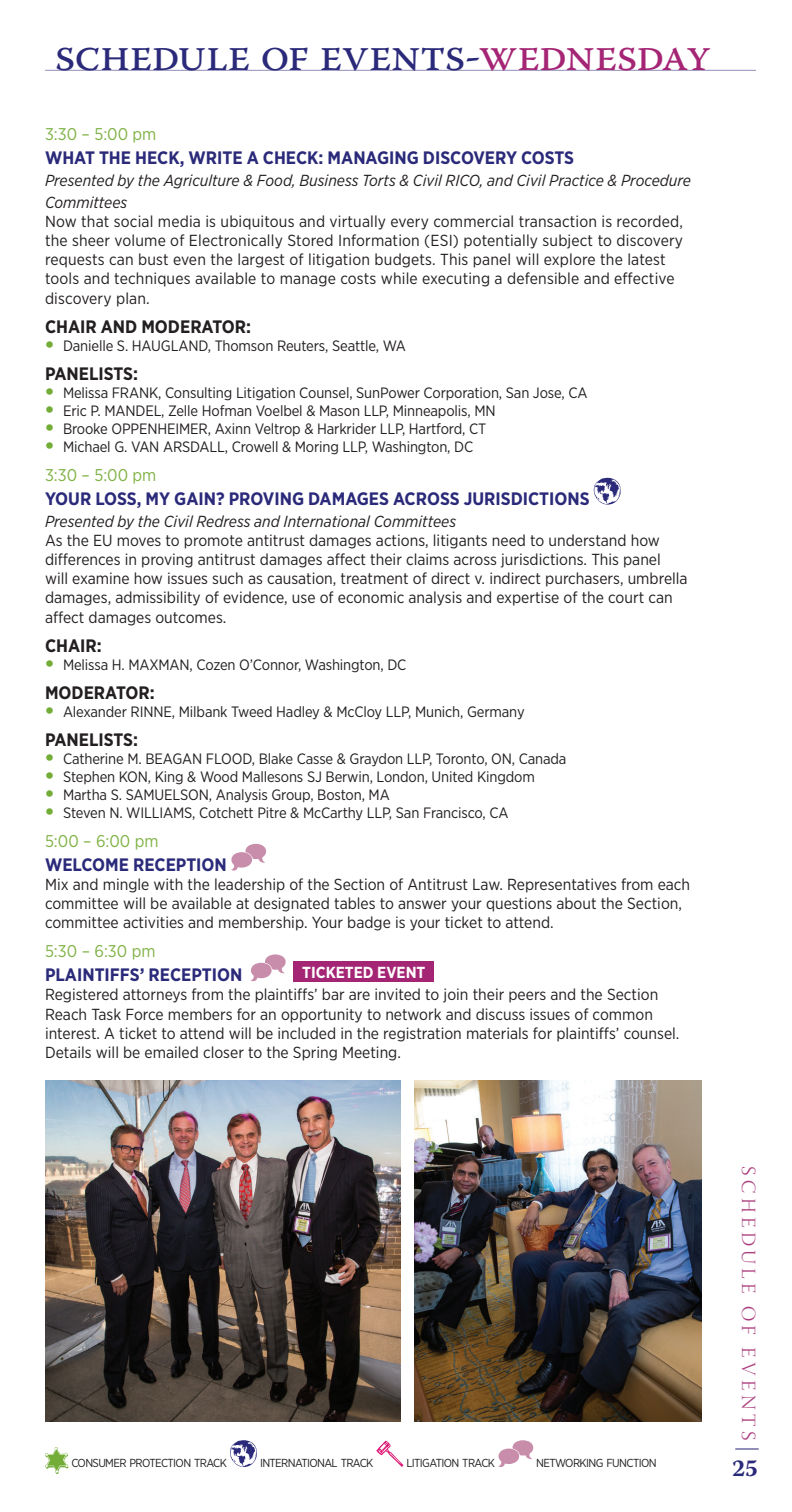
<style>
.page{position:relative;width:792px;height:1512px;background:#fff}
.page>*{position:absolute;margin:0;border:0;box-sizing:border-box;transform-origin:0 0}
.t1{font:46px "Warnock Pro";letter-spacing:-.025em;color:#2b2a7a}
.t2{font:700 24px "Warnock Pro";color:#2b2a7a}
.t3{font:20px "Warnock Pro Light Disp";letter-spacing:.22em;color:#ab3e7e}
.t4{font:700 18px "Gotham Narrow";color:#2b2a7a}
.t5{font:700 18px "Gotham Narrow";color:#231f20}
.t6{font:17px "Gotham Narrow";color:#80b246}
.t7{font:16px/19.2px "Gotham Narrow";color:#231f20}
.t8{font:italic 16px/22px "Gotham Narrow";color:#231f20}
.t9{font:700 16px "Gotham Narrow";color:#fff}
.t10{font:15px "Gotham Narrow";letter-spacing:-.01em;color:#231f20}
.t11{font:11.6px "Gotham Narrow";letter-spacing:-.055em;color:#231f20}
.s1{color:#a52575}
.s2{font-family:"Trade Gothic LT Std";font-size:18px;color:#73ac37}
</style>
<div class="page">
<hr style="left:45px;top:70px;width:711px;height:1px;background:#928eba">
<hr style="left:735px;top:1448px;width:24px;height:2px;background:#928eba">
<svg style="left:45px;top:1447px;width:24px;height:27px"></svg>
<svg style="left:230px;top:1440px;width:27px;height:27px"></svg>
<svg style="left:376px;top:1441px;width:27px;height:26px"></svg>
<svg style="left:498px;top:1440px;width:35px;height:27px"></svg>
<svg style="left:593px;top:478px;width:28px;height:27px"></svg>
<svg style="left:231px;top:844px;width:35px;height:27px"></svg>
<svg style="left:250px;top:954px;width:36px;height:27px"></svg>
<div style="left:294px;top:961px;width:140px;height:20px;background:#a52575"></div>
<img style="left:45px;top:1080px;width:355px;height:341px">
<img style="left:414px;top:1080px;width:288px;height:341px">
<h1 class="t1" style="left:55px;top:27px;width:658px">schedule of events-<span class="s1">wednesday</span></h1>
<p class="t6" style="left:45px;top:123px;width:113px">3:30 – 5:00 pm</p>
<p class="t4" style="left:45px;top:146px;width:531px">WHAT THE HECK, WRITE A CHECK: MANAGING DISCOVERY COSTS</p>
<p class="t8" style="left:45px;top:169px;width:648px">Presented by the Agriculture &amp; Food, Business Torts &amp; Civil RICO, and Civil Practice &amp; Procedure<br>Committees</p>
<p class="t7" style="left:45px;top:211px;width:640px">Now that social media is ubiquitous and virtually every commercial transaction is recorded, the sheer volume of Electronically Stored Information (ESI) potentially subject to discovery requests can bust even the largest of litigation budgets. This panel will explore the latest tools and techniques available to manage costs while executing a defensible and effective discovery plan.</p>
<p class="t5" style="left:45px;top:315px;width:208px">CHAIR AND MODERATOR:</p>
<p class="t10" style="left:45px;top:336px;width:362px"><span class="s2">•</span> Danielle S. HAUGLAND, Thomson Reuters, Seattle, WA</p>
<p class="t5" style="left:45px;top:362px;width:95px">PANELISTS:</p>
<p class="t10" style="left:45px;top:383px;width:544px"><span class="s2">•</span> Melissa FRANK, Consulting Litigation Counsel, SunPower Corporation, San Jose, CA</p>
<p class="t10" style="left:45px;top:401px;width:452px"><span class="s2">•</span> Eric P. MANDEL, Zelle Hofman Voelbel &amp; Mason LLP, Minneapolis, MN</p>
<p class="t10" style="left:45px;top:419px;width:443px"><span class="s2">•</span> Brooke OPPENHEIMER, Axinn Veltrop &amp; Harkrider LLP, Hartford, CT</p>
<p class="t10" style="left:45px;top:437px;width:430px"><span class="s2">•</span> Michael G. VAN ARSDALL, Crowell &amp; Moring LLP, Washington, DC</p>
<p class="t6" style="left:45px;top:464px;width:113px">3:30 – 5:00 pm</p>
<p class="t4" style="left:45px;top:487px;width:546px">YOUR LOSS, MY GAIN? PROVING DAMAGES ACROSS JURISDICTIONS</p>
<p class="t8" style="left:45px;top:510px;width:413px">Presented by the Civil Redress and International Committees</p>
<p class="t7" style="left:45px;top:530px;width:644px">As the EU moves to promote antitrust damages actions, litigants need to understand how differences in proving antitrust damages affect their claims across jurisdictions. This panel will examine how issues such as causation, treatment of direct v. indirect purchasers, umbrella damages, admissibility of evidence, use of economic analysis and expertise of the court can affect damages outcomes.</p>
<p class="t5" style="left:45px;top:634px;width:58px">CHAIR:</p>
<p class="t10" style="left:45px;top:655px;width:363px"><span class="s2">•</span> Melissa H. MAXMAN, Cozen O’Connor, Washington, DC</p>
<p class="t5" style="left:45px;top:681px;width:111px">MODERATOR:</p>
<p class="t10" style="left:45px;top:702px;width:481px"><span class="s2">•</span> Alexander RINNE, Milbank Tweed Hadley &amp; McCloy LLP, Munich, Germany</p>
<p class="t5" style="left:45px;top:728px;width:95px">PANELISTS:</p>
<p class="t10" style="left:45px;top:749px;width:523px"><span class="s2">•</span> Catherine M. BEAGAN FLOOD, Blake Casse &amp; Graydon LLP, Toronto, ON, Canada</p>
<p class="t10" style="left:45px;top:767px;width:491px"><span class="s2">•</span> Stephen KON, King &amp; Wood Mallesons SJ Berwin, London, United Kingdom</p>
<p class="t10" style="left:45px;top:785px;width:346px"><span class="s2">•</span> Martha S. SAMUELSON, Analysis Group, Boston, MA</p>
<p class="t10" style="left:45px;top:803px;width:465px"><span class="s2">•</span> Steven N. WILLIAMS, Cotchett Pitre &amp; McCarthy LLP, San Francisco, CA</p>
<p class="t6" style="left:45px;top:830px;width:115px">5:00 – 6:00 pm</p>
<p class="t4" style="left:45px;top:853px;width:183px">WELCOME RECEPTION</p>
<p class="t7" style="left:45px;top:874px;width:647px">Mix and mingle with the leadership of the Section of Antitrust Law. Representatives from each committee will be available at designated tables to answer your questions about the Section, committee activities and membership. Your badge is your ticket to attend.</p>
<p class="t6" style="left:45px;top:941px;width:112px">5:30 – 6:30 pm</p>
<p class="t4" style="left:45px;top:963px;width:199px">PLAINTIFFS’ RECEPTION</p>
<p class="t9" style="left:302px;top:962px;width:19px">TICKETED</p>
<p class="t9" style="left:377px;top:962px;width:30px">EVENT</p>
<p class="t7" style="left:45px;top:985px;width:636px">Registered attorneys from the plaintiffs’ bar are invited to join their peers and the Section Reach Task Force members for an opportunity to network and discuss issues of common interest. A ticket to attend will be included in the registration materials for plaintiffs’ counsel.<br>Details will be emailed closer to the Spring Meeting.</p>
<p class="t11" style="left:71px;top:1456px;width:157px">CONSUMER PROTECTION TRACK</p>
<p class="t11" style="left:260px;top:1456px;width:115px">INTERNATIONAL TRACK</p>
<p class="t11" style="left:406px;top:1456px;width:90px">LITIGATION TRACK</p>
<p class="t11" style="left:536px;top:1456px;width:122px">NETWORKING FUNCTION</p>
<p class="t3" style="left:759px;top:1166px;width:274px;rotate:90deg">Schedule of events</p>
<h2 class="t2" style="left:732px;top:1454px;width:27px">25</h2>
</div>
